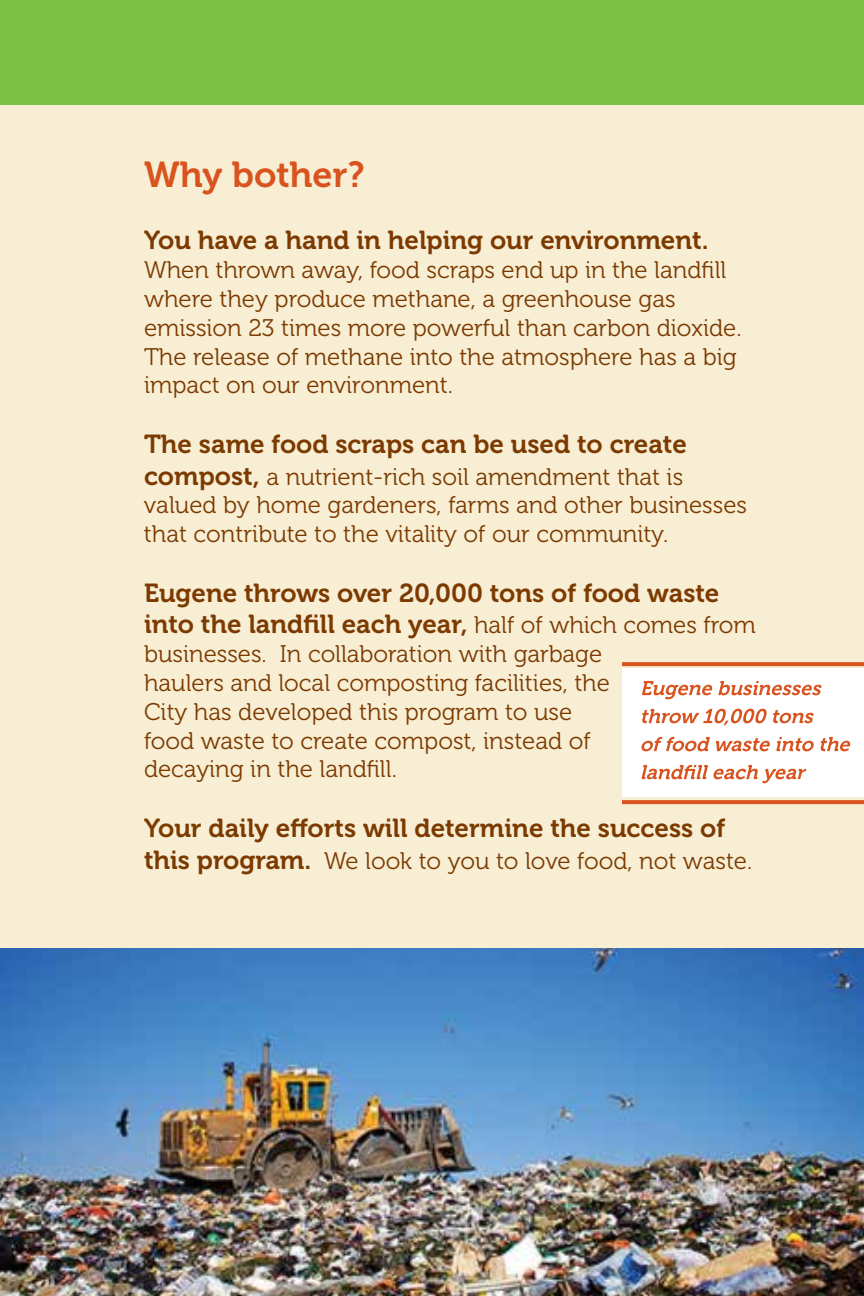
<style>
.page{position:relative;width:864px;height:1296px;background:#fff}
.page>*{position:absolute;margin:0;border:0;box-sizing:border-box;transform-origin:0 0}
.t1{font:36px "Museo 700";color:#d9531e}
.t2{font:26px/31.2px "Museo 700";color:#7c3a00}
.t3{font:24px/28.8px "Museo 300";color:#7c3a00}
.s1{font-family:"Museo 700";font-size:26px}
.s2{font-family:"Museo 300";font-size:24px}
</style>
<div class="page">
<div style="left:0;top:90px;width:864px;height:1206px;background:#f7eed4"></div>
<div style="left:0;top:0;width:864px;height:105px;background:#7ac143"></div>
<svg style="left:622px;top:662px;width:242px;height:4px"></svg>
<svg style="left:622px;top:800px;width:242px;height:4px"></svg>
<div style="left:622px;top:668px;width:242px;height:129px;background:#fff"></div>
<svg style="left:641px;top:765px;width:165px;height:18px"></svg>
<svg style="left:641px;top:737px;width:210px;height:14px"></svg>
<svg style="left:642px;top:709px;width:172px;height:16px"></svg>
<svg style="left:642px;top:681px;width:180px;height:18px"></svg>
<img style="left:0;top:948px;width:864px;height:348px">
<h1 class="t1" style="left:144px;top:155px;width:222px">Why bother?</h1>
<p class="t2" style="left:144px;top:225px;width:566px">You have a hand in helping our environment.</p>
<p class="t3" style="left:144px;top:256px;width:599px">When thrown away, food scraps end up in the landfill where they produce methane, a greenhouse gas emission 23 times more powerful than carbon dioxide.<br>The release of methane into the atmosphere has a big impact on our environment.</p>
<p class="t2" style="left:144px;top:429px;width:544px">The same food scraps can be used to create</p>
<p class="t3" style="left:144px;top:462px;width:605px"><span class="s1">compost,</span> a nutrient-rich soil amendment that is valued by home gardeners, farms and other businesses that contribute to the vitality of our community.</p>
<p class="t2" style="left:144px;top:578px;width:614px">Eugene throws over 20,000 tons of food waste into the landfill each year, <span class="s2">half of which comes from</span></p>
<p class="t3" style="left:144px;top:640px;width:467px">businesses. In collaboration with garbage haulers and local composting facilities, the City has developed this program to use food waste to create compost, instead of decaying in the landfill.</p>
<p class="t2" style="left:144px;top:813px;width:583px">Your daily efforts will determine the success of</p>
<p class="t3" style="left:144px;top:846px;width:610px"><span class="s1">this program.</span> We look to you to love food, not waste.</p>
</div>
